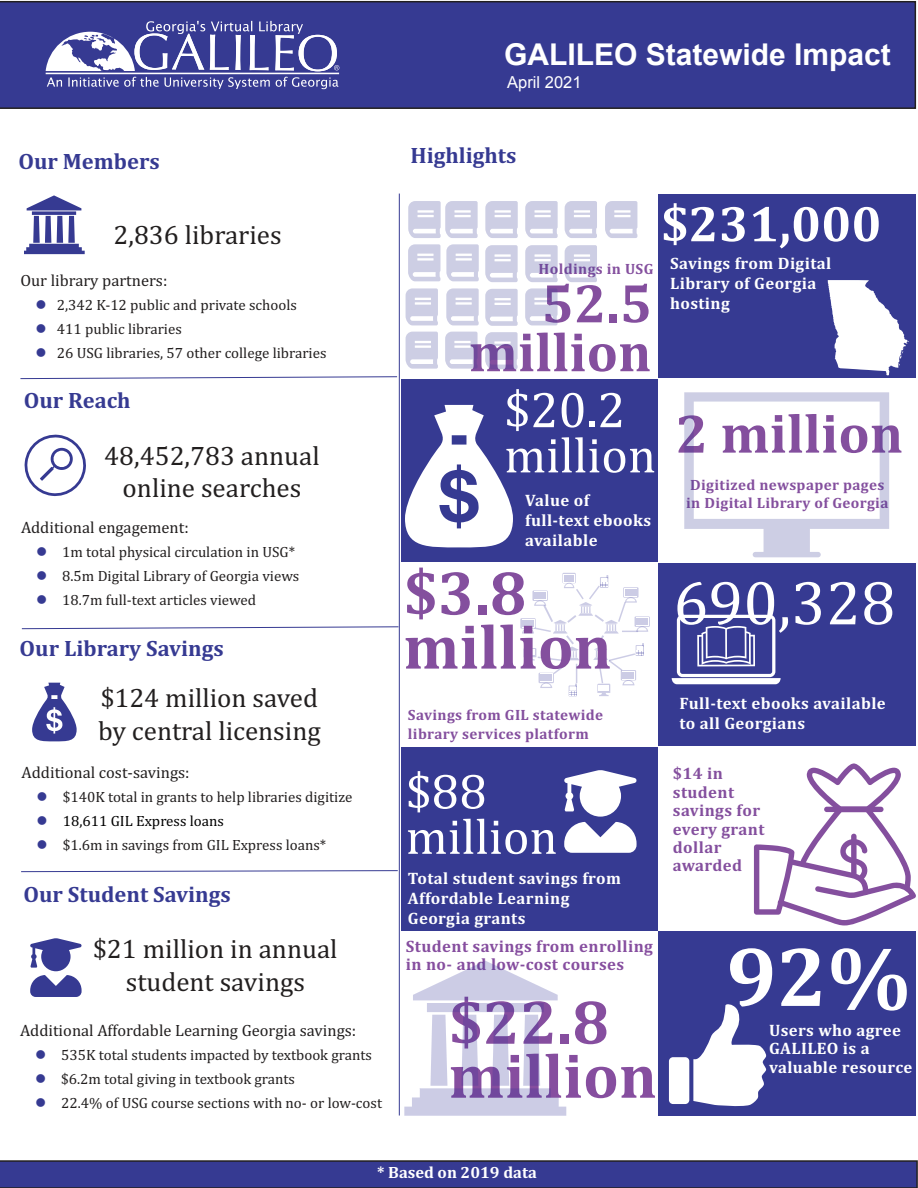
<style>
.page{position:relative;width:918px;height:1188px;background:#fff}
.page>*{position:absolute;margin:0;border:0;box-sizing:border-box;transform-origin:0 0}
.t1{font:700 85.5px "Cambria";color:#fff}
.t2{font:700 63px/54px "Cambria";color:#864e9f}
.t3{font:700 63px/54px "Cambria";color:#844f9e}
.t4{font:63px "Cambria";color:#fff}
.t5{font:700 55.2px/48.9px "Cambria";color:#844f9e;text-align:right}
.t6{font:700 51px "Cambria";color:#fff}
.t7{font:51px "Cambria";color:#fff}
.t8{font:50.25px/45.2px "Cambria";color:#fff}
.t9{font:700 30px "Arial";color:#fff}
.t10{font:27px/32.4px "Cambria";color:#221f1f;text-align:center}
.t11{font:700 22.5px "Cambria";color:#363a92}
.t12{font:700 16.8px/20.1px "Cambria";letter-spacing:.025em;color:#fff}
.t13{font:700 16.8px/18.5px "Cambria";letter-spacing:.025em;color:#864e9f}
.t14{font:700 16.8px/18.5px "Cambria";letter-spacing:.025em;color:#844f9e}
.t15{font:16.5px "Cambria";color:#221f1f}
.t16{font:700 16.5px "Cambria";color:#fff}
.t17{font:16.5px "Arial";color:#fff}
.t18{font:15px "Cambria";color:#221f1f}
.t19{font:700 15px/18.1px "Cambria";letter-spacing:.025em;color:#844f9e}
.t20{font:15px "Cambria";color:#000}
.s1{color:#363a92}
</style>
<div class="page">
<div style="left:0;top:1px;width:916px;height:108px;background:#363a92"></div>
<hr style="left:46px;top:73px;width:293px;height:1px;background:#fff">
<svg style="left:47px;top:78px;width:15px;height:9px"></svg>
<svg style="left:68px;top:77px;width:202px;height:12px;background:#5f62a8"></svg>
<svg style="left:276px;top:77px;width:62px;height:12px"></svg>
<svg style="left:46px;top:21px;width:293px;height:50px"></svg>
<svg style="left:25px;top:195px;width:60px;height:59px"></svg>
<div style="left:401px;top:194px;width:514px;height:922px;background:#363a92"></div>
<div style="left:400px;top:194px;width:257px;height:184px;background:#fff"></div>
<div style="left:658px;top:378px;width:257px;height:185px;background:#fff"></div>
<div style="left:400px;top:563px;width:257px;height:184px;background:#fff"></div>
<div style="left:658px;top:747px;width:257px;height:184px;background:#fff"></div>
<svg style="left:24px;top:434px;width:62px;height:63px"></svg>
<svg style="left:32px;top:683px;width:45px;height:59px"></svg>
<svg style="left:0;top:1160px;width:918px;height:28px;background:#363989"></svg>
<svg style="left:30px;top:938px;width:52px;height:59px"></svg>
<svg style="left:20px;top:376px;width:377px;height:3px"></svg>
<svg style="left:21px;top:626px;width:378px;height:3px"></svg>
<svg style="left:21px;top:870px;width:377px;height:2px"></svg>
<svg style="left:672px;top:615px;width:109px;height:69px"></svg>
<svg style="left:564px;top:770px;width:73px;height:83px"></svg>
<svg style="left:684px;top:392px;width:205px;height:165px"></svg>
<svg style="left:693px;top:1004px;width:73px;height:103px"></svg>
<div style="left:669px;top:1057px;width:20px;height:47px;background:#fff;border-radius:4px"></div>
<div style="left:401px;top:931px;width:257px;height:185px;background:#fff"></div>
<hr style="left:399px;top:194px;width:1px;height:922px;background:#363a92">
<svg style="left:405px;top:405px;width:108px;height:143px"></svg>
<svg style="left:408px;top:244px;width:32px;height:37px"></svg>
<svg style="left:408px;top:201px;width:70px;height:37px"></svg>
<svg style="left:446px;top:244px;width:33px;height:37px"></svg>
<svg style="left:446px;top:288px;width:33px;height:37px"></svg>
<svg style="left:445px;top:332px;width:33px;height:37px"></svg>
<svg style="left:485px;top:201px;width:33px;height:37px"></svg>
<svg style="left:485px;top:245px;width:33px;height:37px"></svg>
<svg style="left:485px;top:289px;width:33px;height:37px"></svg>
<svg style="left:485px;top:332px;width:33px;height:37px"></svg>
<svg style="left:525px;top:288px;width:33px;height:37px"></svg>
<svg style="left:525px;top:245px;width:33px;height:37px"></svg>
<svg style="left:565px;top:245px;width:32px;height:37px"></svg>
<svg style="left:525px;top:201px;width:33px;height:37px"></svg>
<svg style="left:406px;top:288px;width:32px;height:37px"></svg>
<svg style="left:406px;top:332px;width:32px;height:37px"></svg>
<svg style="left:565px;top:201px;width:32px;height:37px"></svg>
<svg style="left:605px;top:201px;width:32px;height:37px"></svg>
<svg style="left:828px;top:280px;width:81px;height:95px"></svg>
<svg style="left:754px;top:763px;width:162px;height:162px"></svg>
<div style="left:851px;top:834px;width:6px;height:43px;background:#844f9e;border-radius:3px"></div>
<svg style="left:404px;top:961px;width:162px;height:155px"></svg>
<div style="left:556px;top:566px;width:26px;height:24px;background:#fff;border:13px solid #fff"></div>
<svg style="left:520px;top:570px;width:138px;height:138px"></svg>
<h3 class="t9" style="left:504px;top:35px;width:388px">GALILEO Statewide Impact</h3>
<h3 class="t11" style="left:18px;top:146px;width:143px">Our Members</h3>
<h3 class="t10" style="left:114px;top:218px;width:170px">2,836 libraries</h3>
<p class="t15" style="left:20px;top:271px;width:148px">Our library partners:</p>
<p class="t18" style="left:35px;top:296px;width:263px"><span class="s1">●</span> 2,342 K-12 public and private schools</p>
<p class="t18" style="left:35px;top:320px;width:148px"><span class="s1">●</span> 411 public libraries</p>
<p class="t18" style="left:35px;top:344px;width:293px"><span class="s1">●</span> 26 USG libraries, 57 other college libraries</p>
<h3 class="t11" style="left:24px;top:384px;width:108px">Our Reach</h3>
<h3 class="t10" style="left:104px;top:439px;width:217px">48,452,783 annual online searches</h3>
<p class="t15" style="left:21px;top:518px;width:169px">Additional engagement:</p>
<p class="t18" style="left:36px;top:543px;width:261px"><span class="s1">●</span> 1m total physical circulation in USG*</p>
<p class="t18" style="left:36px;top:567px;width:265px"><span class="s1">●</span> 8.5m Digital Library of Georgia views</p>
<p class="t18" style="left:36px;top:591px;width:222px"><span class="s1">●</span> 18.7m full-text articles viewed</p>
<h3 class="t11" style="left:20px;top:632px;width:206px">Our Library Savings</h3>
<h3 class="t10" style="left:98px;top:682px;width:224px;text-align:left">$124 million saved by central licensing</h3>
<p class="t15" style="left:22px;top:763px;width:170px">Additional cost-savings:</p>
<p class="t18" style="left:37px;top:788px;width:318px"><span class="s1">●</span> $140K total in grants to help libraries digitize</p>
<p class="t20" style="left:37px;top:812px;width:189px"><span class="s1">●</span> 18,611 GIL Express loans</p>
<p class="t18" style="left:37px;top:836px;width:291px"><span class="s1">●</span> $1.6m in savings from GIL Express loans*</p>
<h3 class="t11" style="left:24px;top:879px;width:209px">Our Student Savings</h3>
<h3 class="t10" style="left:93px;top:933px;width:246px">$21 million in annual student savings</h3>
<p class="t15" style="left:20px;top:1021px;width:338px">Additional Affordable Learning Georgia savings:</p>
<p class="t18" style="left:35px;top:1046px;width:339px"><span class="s1">●</span> 535K total students impacted by textbook grants</p>
<p class="t18" style="left:35px;top:1070px;width:262px"><span class="s1">●</span> $6.2m total giving in textbook grants</p>
<p class="t18" style="left:35px;top:1094px;width:349px"><span class="s1">●</span> 22.4% of USG course sections with no- or low-cost</p>
<p class="t17" style="left:507px;top:71px;width:76px">April 2021</p>
<h3 class="t11" style="left:411px;top:140px;width:107px">Highlights</h3>
<h3 class="t6" style="left:661px;top:188px;width:222px">$231,000</h3>
<p class="t12" style="left:670px;top:253px;width:163px;text-indent:-131px"><sub>Holdings</sub> <sub>in</sub> <sub>USG</sub> Savings from Digital<br>Library of Georgia hosting</p>
<h3 class="t5" style="left:469px;top:277px;width:185px">52.5 million</h3>
<h3 class="t7" style="left:504px;top:380px;width:123px">$20.2</h3>
<h3 class="t8" style="left:504px;top:432px;width:153px">million</h3>
<p class="t12" style="left:525px;top:490px;width:127px">Value of full-text ebooks available</p>
<h2 class="t3" style="left:403px;top:564px;width:210px">$3.8 million</h2>
<p class="t19" style="left:408px;top:706px;width:197px">Savings from GIL statewide library services platform</p>
<h3 class="t8" style="left:406px;top:769px;width:153px">$88 million</h3>
<p class="t12" style="left:408px;top:868px;width:215px">Total student savings from<br>Affordable Learning<br>Georgia grants</p>
<p class="t13" style="left:406px;top:936px;width:248px">Student savings from enrolling in no- and low-cost courses</p>
<h2 class="t2" style="left:449px;top:993px;width:210px">$22.8 million</h2>
<h3 class="t5" style="left:676px;top:408px;width:229px">2 million</h3>
<p class="t19" style="left:686px;top:475px;width:204px">Digitized newspaper pages in Digital Library of Georgia</p>
<h2 class="t4" style="left:673px;top:566px;width:224px">690,328</h2>
<p class="t12" style="left:680px;top:693px;width:208px">Full-text ebooks available to all Georgians</p>
<p class="t14" style="left:673px;top:764px;width:93px">$14 in student savings for every grant dollar awarded</p>
<h1 class="t1" style="left:726px;top:916px;width:186px">92%</h1>
<p class="t12" style="left:769px;top:1021px;width:145px;line-height:18.5px">Users who agree<br>GALILEO is a valuable resource</p>
<p class="t16" style="left:377px;top:1161px;width:161px">* Based on 2019 data</p>
</div>
